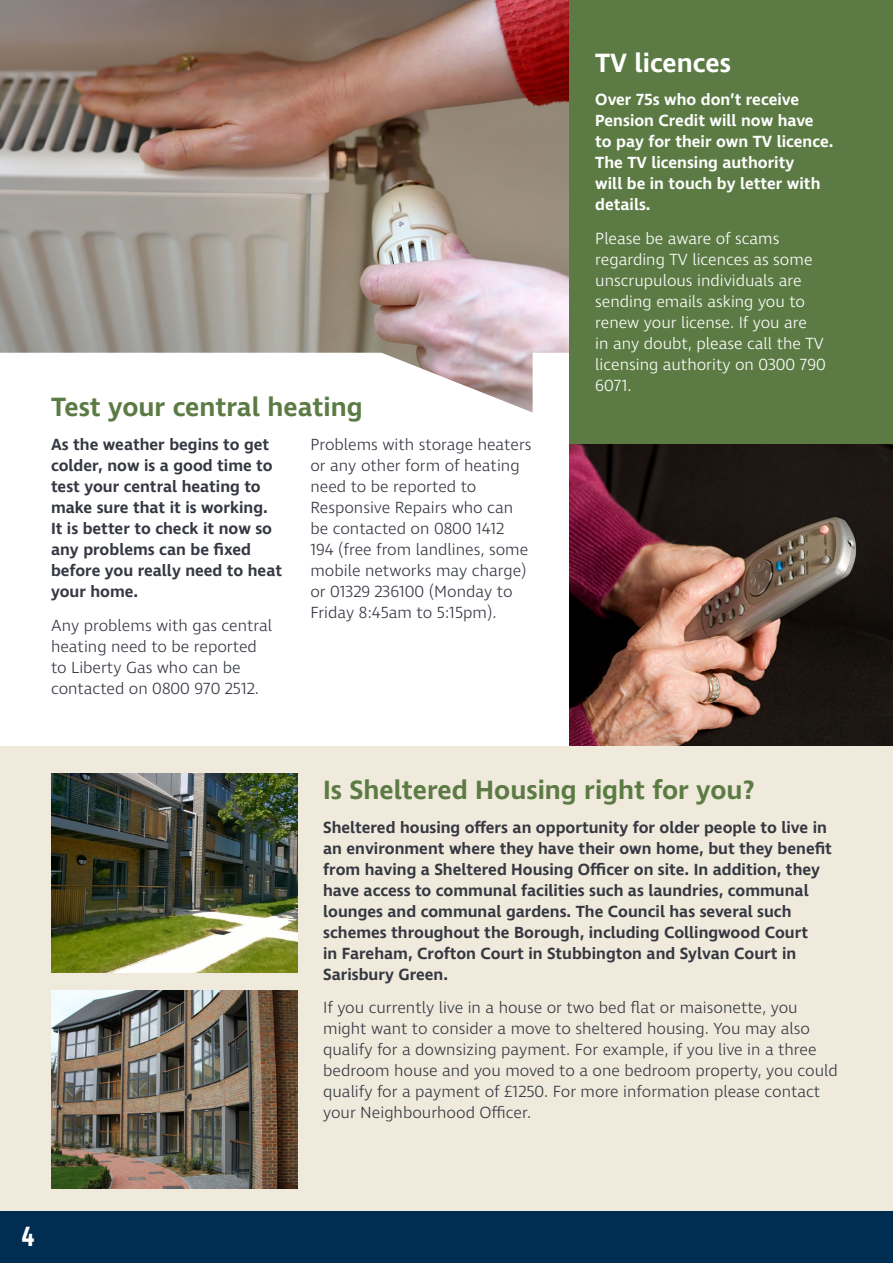
<style>
.page{position:relative;width:893px;height:1263px;background:#fff}
.page>*{position:absolute;margin:0;border:0;box-sizing:border-box;transform-origin:0 0}
.t1{font:600 28.5px "Ingra Cd";color:#fff}
.t2{font:600 27px "Ingra";color:#5c7b44}
.t3{font:600 27px "Ingra";color:#fff}
.t4{font:300 16.5px/21px "Ingra";color:#353842}
.t5{font:600 16.5px/21px "Ingra";color:#353842}
.t6{font:300 16.5px/21px "Ingra";color:#fff}
.t7{font:600 16.5px/21px "Ingra";color:#fff}
</style>
<div class="page">
<img style="left:0;top:0;width:570px;height:412px">
<div style="left:570px;top:0;width:323px;height:714px;background:#5c7b44"></div>
<img style="left:570px;top:444px;width:323px;height:302px">
<div style="left:0;top:746px;width:893px;height:491px;background:#efeadb"></div>
<img style="left:51px;top:774px;width:247px;height:198px">
<img style="left:51px;top:990px;width:247px;height:198px">
<div style="left:0;top:1212px;width:893px;height:51px;background:#002d52"></div>
<h2 class="t2" style="left:51px;top:390px;width:313px">Test your central heating</h2>
<p class="t5" style="left:51px;top:435px;width:233px">As the weather begins to get colder, now is a good time to test your central heating to make sure that it is working.<br>It is better to check it now so any problems can be fxed before you really need to heat your home.</p>
<p class="t4" style="left:51px;top:615px;width:222px">Any problems with gas central heating need to be reported to Liberty Gas who can be contacted on 0800 970 2512.</p>
<p class="t4" style="left:310px;top:435px;width:223px">Problems with storage heaters or any other form of heating need to be reported to<br>Responsive Repairs who can be contacted on 0800 1412<br>194 (free from landlines, some mobile networks may charge) or 01329 236100 (Monday to<br>Friday 8:45am to 5:15pm).</p>
<h2 class="t3" style="left:595px;top:46px;width:137px">TV licences</h2>
<p class="t7" style="left:595px;top:90px;width:240px">Over 75s who don’t receive<br>Pension Credit will now have to pay for their own TV licence.<br>The TV licensing authority<br>will be in touch by letter with details.</p>
<p class="t6" style="left:595px;top:229px;width:232px">Please be aware of scams regarding TV licences as some unscrupulous individuals are sending emails asking you to renew your license. If you are<br>in any doubt, please call the TV licensing authority on 0300 790<br>6071.</p>
<h2 class="t2" style="left:323px;top:773px;width:433px">Is Sheltered Housing right for you?</h2>
<p class="t5" style="left:323px;top:817px;width:510px">Sheltered housing ofers an opportunity for older people to live in an environment where they have their own home, but they beneft from having a Sheltered Housing Ofcer on site. In addition, they have access to communal facilities such as laundries, communal lounges and communal gardens. The Council has several such schemes throughout the Borough, including Collingwood Court<br>in Fareham, Crofton Court in Stubbington and Sylvan Court in Sarisbury Green.</p>
<p class="t4" style="left:323px;top:998px;width:516px">If you currently live in a house or two bed fat or maisonette, you might want to consider a move to sheltered housing. You may also qualify for a downsizing payment. For example, if you live in a three bedroom house and you moved to a one bedroom property, you could qualify for a payment of £1250. For more information please contact your Neighbourhood Ofcer.</p>
<h1 class="t1" style="left:21px;top:1219px;width:15px">4</h1>
</div>
